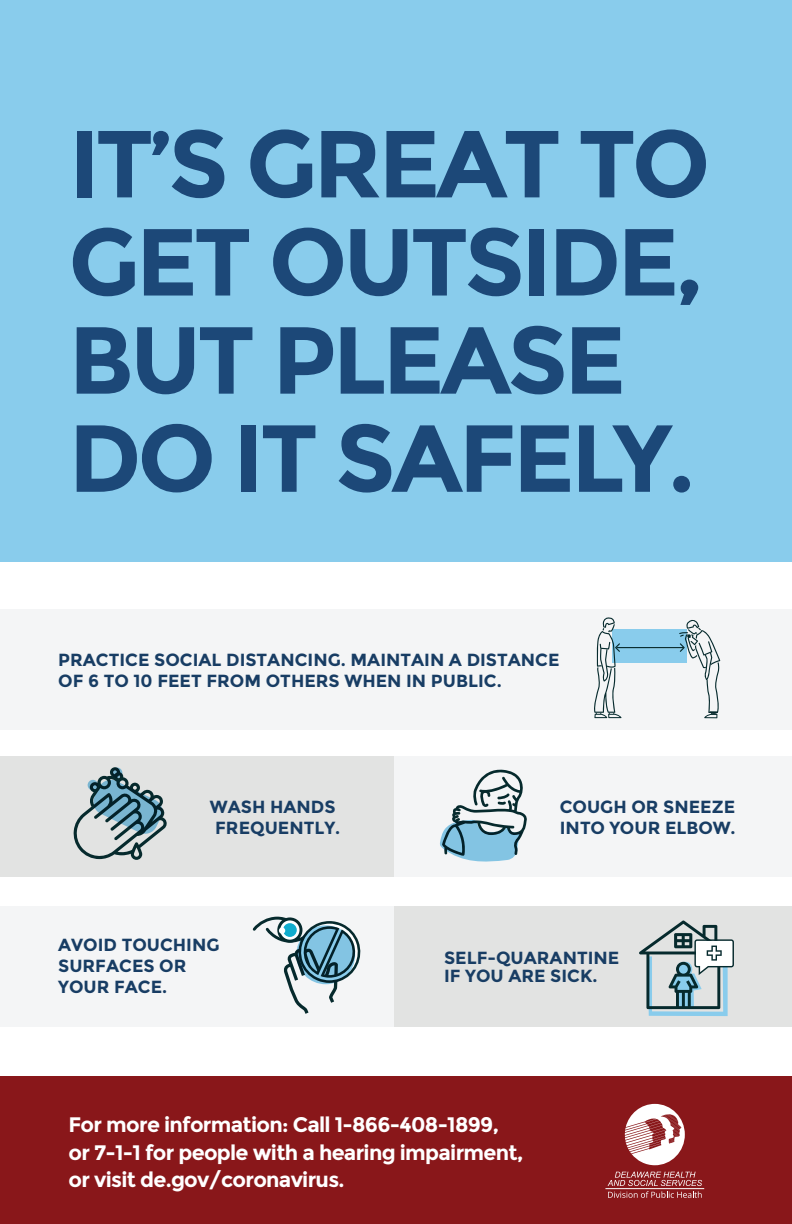
<style>
.page{position:relative;width:792px;height:1224px;background:#fff}
.page>*{position:absolute;margin:0;border:0;box-sizing:border-box;transform-origin:0 0}
.t1{font:700 95px/98.1px "Montserrat";letter-spacing:-.04em;color:#1c4878}
.t2{font:700 21px/27.5px "Montserrat";letter-spacing:-.035em;color:#fff}
.t3{font:700 17.6px/21.1px "Montserrat";color:#183d64}
</style>
<div class="page">
<div style="left:0;top:906px;width:408px;height:121px;background:#f4f5f6"></div>
<div style="left:394px;top:906px;width:398px;height:121px;background:#e2e3e2"></div>
<div style="left:0;top:0;width:791px;height:561px;background:#89ccec"></div>
<div style="left:0;top:1077px;width:792px;height:147px;background:#89171a"></div>
<svg style="left:625px;top:1104px;width:60px;height:61px"></svg>
<hr style="left:605px;top:1188px;width:99px;height:1px;background:#fff">
<svg style="left:608px;top:1172px;width:94px;height:26px"></svg>
<div style="left:0;top:756px;width:408px;height:121px;background:#e2e3e2"></div>
<svg style="left:252px;top:916px;width:109px;height:98px"></svg>
<svg style="left:296px;top:925px;width:59px;height:59px;background:#52859b"></svg>
<div style="left:394px;top:756px;width:398px;height:121px;background:#f4f5f6"></div>
<div style="left:0;top:609px;width:792px;height:120px;background:#f4f5f6"></div>
<svg style="left:440px;top:769px;width:87px;height:93px"></svg>
<svg style="left:73px;top:767px;width:94px;height:93px"></svg>
<svg style="left:88px;top:780px;width:10px;height:10px"></svg>
<svg style="left:112px;top:768px;width:10px;height:10px"></svg>
<svg style="left:639px;top:920px;width:95px;height:96px"></svg>
<svg style="left:594px;top:617px;width:126px;height:101px"></svg>
<h1 class="t1" style="left:69px;top:115px;width:643px">IT’S GREAT TO<br>GET OUTSIDE,<br>BUT PLEASE<br>DO IT SAFELY.</h1>
<p class="t3" style="left:58px;top:649px;width:503px">PRACTICE SOCIAL DISTANCING. MAINTAIN A DISTANCE<br>OF 6 TO 10 FEET FROM OTHERS WHEN IN PUBLIC.</p>
<p class="t3" style="left:210px;top:796px;width:132px">WASH HANDS<br>FREQUENTLY.</p>
<p class="t3" style="left:560px;top:796px;width:177px">COUGH OR SNEEZE<br>INTO YOUR ELBOW.</p>
<p class="t3" style="left:58px;top:934px;width:163px">AVOID TOUCHING<br>SURFACES OR<br>YOUR FACE.</p>
<p class="t3" style="left:444px;top:948px;width:177px;line-height:18.8px">SELF-QUARANTINE<br>IF YOU ARE SICK.</p>
<p class="t2" style="left:69px;top:1111px;width:456px">For more information: Call 1-866-408-1899, or 7-1-1 for people with a hearing impairment, or visit de.gov/coronavirus.</p>
</div>
